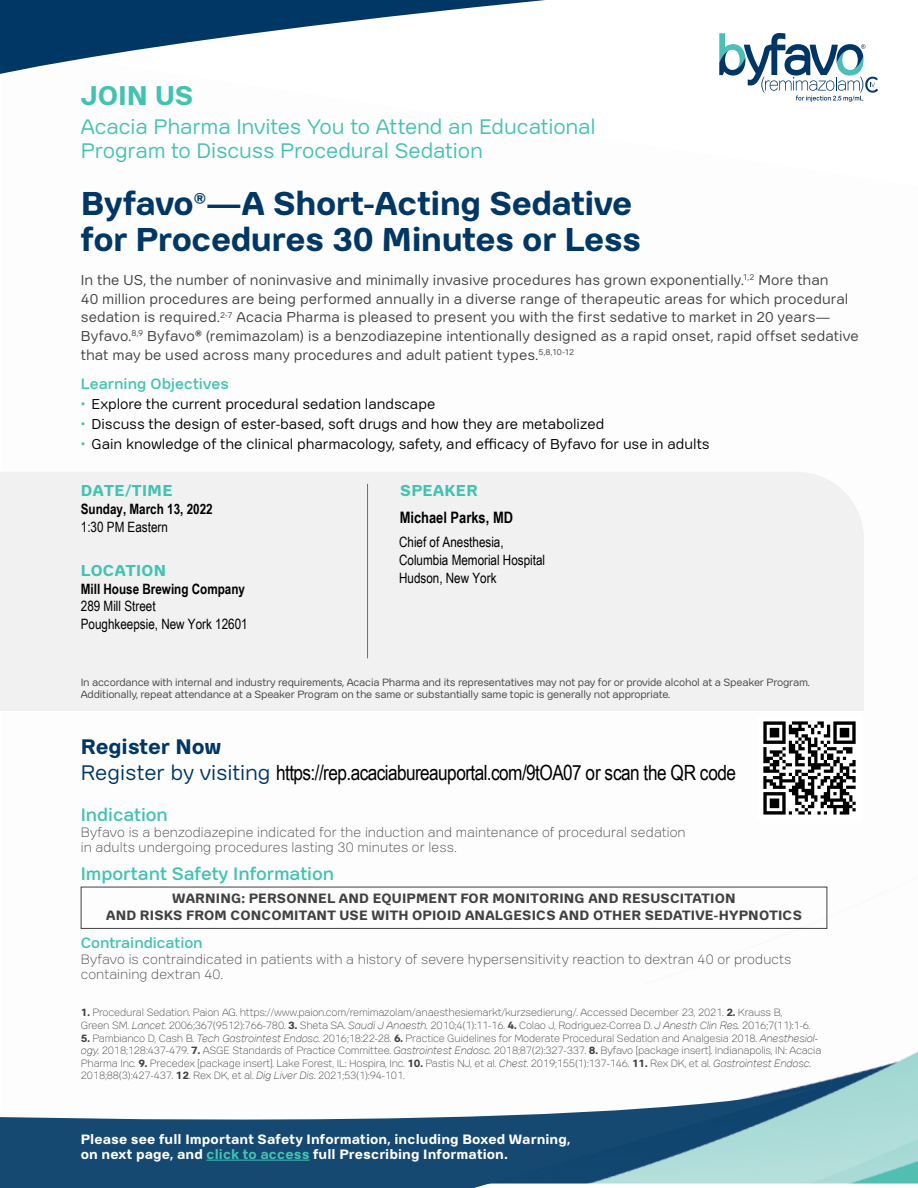
<style>
.page{position:relative;width:918px;height:1188px;background:#fff}
.page>*{position:absolute;margin:0;border:0;box-sizing:border-box;transform-origin:0 0}
.t1{font:700 33px/36px "Kana Sans";letter-spacing:-.015em;color:#003764}
.t2{font:700 27px "Kana Sans";color:#42c2b1}
.t3{font:21px/24px "Kana Sans";letter-spacing:-.005em;color:#42c2b1}
.t4{font:21px "Arial Narrow";letter-spacing:-.025em;color:#000}
.t5{font:700 21px "Kana Sans";letter-spacing:-.005em;color:#003764}
.t6{font:500 18px "Kana Sans";color:#42c2b1}
.t7{font:700 15.75px "Kana Sans";letter-spacing:.025em;color:#42c2b1}
.t8{font:700 15.75px "Arial Narrow";color:#000}
.t9{font:500 15px "Kana Sans";color:#42c2b1}
.t10{font:14.25px/18.8px "Kana Sans";letter-spacing:.005em;color:#414042}
.t11{font:14.25px "Kana Sans";color:#000}
.t12{font:14.25px/18px "Arial Narrow";color:#000}
.t13{font:700 14.25px "Arial Narrow";color:#000}
.t14{font:300 13.5px/15px "Kana Sans";letter-spacing:.005em;color:#414042}
.t15{font:700 13.5px/16.5px "Kana Sans";letter-spacing:.015em;color:#414042;text-align:center}
.t16{font:700 13.5px/15px "Kana Sans";letter-spacing:.01em;color:#fff}
.t17{font:300 10.5px/12.6px "Kana Sans";letter-spacing:-.015em;color:#414042}
.t18{font:10.5px/12.6px "Kana Sans";letter-spacing:-.015em;color:#414042}
.s1{color:#42c2b1}
.s2{font-family:"Kana Sans";color:#003764}
.s3{font-weight:700}
.s4{font-family:"Kana Sans Regular 4";font-weight:400}
</style>
<div class="page">
<img style="left:80px;top:886px;width:838px;height:298px">
<svg style="left:0;top:1077px;width:856px;height:111px;fill:#154971"></svg>
<div style="left:81px;top:887px;width:746px;height:42px;border:1px solid #414042"></div>
<hr style="left:206px;top:1160px;width:104px;height:1px;background:#42c2b1">
<svg style="left:0;top:0;width:545px;height:74px"></svg>
<div style="left:0;top:472px;width:864px;height:239px;background:#f1f1f2"></div>
<hr style="left:367px;top:484px;width:1px;height:174px;background:#6d6e71">
<svg style="left:719px;top:33px;width:159px;height:69px"></svg>
<img style="left:763px;top:721px;width:93px;height:94px">
<h2 class="t2" style="left:81px;top:75px;width:114px">JOIN US</h2>
<h3 class="t3" style="left:81px;top:113px;width:516px">Acacia Pharma Invites You to Attend an Educational<br>Program to Discuss Procedural Sedation</h3>
<h1 class="t1" style="left:81px;top:183px;width:562px">Byfavo<sup>©</sup>—A Short-Acting Sedative for Procedures 30 Minutes or Less</h1>
<p class="t10" style="left:81px;top:269px;width:779px">In the US, the number of noninvasive and minimally invasive procedures has grown exponentially.<sup>1,2</sup> More than<br>40 million procedures are being performed annually in a diverse range of therapeutic areas for which procedural sedation is required.<sup>2-7</sup> Acacia Pharma is pleased to present you with the first sedative to market in 20 years— Byfavo.<sup>8,9</sup> Byfavo<sup>©</sup> (remimazolam) is a benzodiazepine intentionally designed as a rapid onset, rapid offset sedative that may be used across many procedures and adult patient types.<sup>5,8,10-12</sup></p>
<h3 class="t9" style="left:81px;top:372px;width:149px">Learning Objectives</h3>
<h3 class="t11" style="left:81px;top:393px;width:356px"><span class="s1">•</span> Explore the current procedural sedation landscape</h3>
<h3 class="t11" style="left:81px;top:414px;width:525px"><span class="s1">•</span> Discuss the design of ester-based, soft drugs and how they are metabolized</h3>
<h3 class="t11" style="left:81px;top:434px;width:630px"><span class="s1">•</span> Gain knowledge of the clinical pharmacology, safety, and efficacy of Byfavo for use in adults</h3>
<h3 class="t7" style="left:81px;top:479px;width:93px">DATE/TIME</h3>
<h3 class="t13" style="left:81px;top:498px;width:133px">Sunday, March 13, 2022</h3>
<h3 class="t12" style="left:81px;top:517px;width:89px">1:30 PM Eastern</h3>
<h3 class="t7" style="left:81px;top:559px;width:87px">LOCATION</h3>
<h3 class="t13" style="left:81px;top:578px;width:166px">Mill House Brewing Company</h3>
<h3 class="t12" style="left:81px;top:597px;width:168px">289 Mill Street<br>Poughkeepsie, New York 12601</h3>
<h3 class="t7" style="left:400px;top:479px;width:79px">SPEAKER</h3>
<h3 class="t8" style="left:400px;top:506px;width:115px">Michael Parks, MD</h3>
<h3 class="t12" style="left:399px;top:532px;width:148px">Chief of Anesthesia,<br>Columbia Memorial Hospital<br>Hudson, New York</h3>
<p class="t18" style="left:81px;top:675px;width:731px">In accordance with internal and industry requirements, Acacia Pharma and its representatives may not pay for or provide alcohol at a Speaker Program.<br>Additionally, repeat attendance at a Speaker Program on the same or substantially same topic is generally not appropriate.</p>
<h3 class="t5" style="left:81px;top:732px;width:142px">Register Now</h3>
<h3 class="t4" style="left:81px;top:757px;width:657px"><span class="s2">Register by visiting</span> https://rep.acaciabureauportal.com/9tOA07 or scan the QR code</h3>
<h3 class="t6" style="left:81px;top:802px;width:89px">Indication</h3>
<p class="t14" style="left:81px;top:824px;width:607px">Byfavo is a benzodiazepine indicated for the induction and maintenance of procedural sedation in adults undergoing procedures lasting 30 minutes or less.</p>
<h3 class="t6" style="left:81px;top:860px;width:255px">Important Safety Information</h3>
<p class="t15" style="left:106px;top:889px;width:697px">WARNING: PERSONNEL AND EQUIPMENT FOR MONITORING AND RESUSCITATION<br>AND RISKS FROM CONCOMITANT USE WITH OPIOID ANALGESICS AND OTHER SEDATIVE-HYPNOTICS</p>
<h3 class="t9" style="left:81px;top:932px;width:123px">Contraindication</h3>
<p class="t14" style="left:81px;top:951px;width:712px">Byfavo is contraindicated in patients with a history of severe hypersensitivity reaction to dextran 40 or products containing dextran 40.</p>
<p class="t17" style="left:81px;top:1006px;width:731px"><span class="s3">1.</span> Procedural Sedation. Paion AG. https://www.paion.com/remimazolam/anaesthesiemarkt/kurzsedierung/. Accessed December 23, 2021. <span class="s3">2.</span> Krauss B,<br>Green SM. <span class="s4">Lancet</span>. 2006;367(9512):766-780. <span class="s3">3.</span> Sheta SA. <span class="s4">Saudi J Anaesth.</span> 2010;4(1):11-16. <span class="s3">4.</span> Colao J, Rodriguez-Correa D. <span class="s4">J Anesth Clin Res.</span> 2016;7(11):1-6.</p>
<p class="t17" style="left:81px;top:1031px;width:742px"><span class="s3">5.</span> Pambianco D, Cash B. <span class="s4">Tech Gastrointest Endosc.</span> 2016;18:22-28. <span class="s3">6.</span> Practice Guidelines for Moderate Procedural Sedation and Analgesia 2018. <span class="s4">Anesthesiol&shy;ogy.</span> 2018;128:437-479. <span class="s3">7.</span> ASGE Standards of Practice Committee. <span class="s4">Gastrointest Endosc.</span> 2018;87(2):327-337. <span class="s3">8.</span> Byfavo [package insert]. Indianapolis, IN: Acacia Pharma Inc. <span class="s3">9.</span> Precedex [package insert]. Lake Forest, IL: Hospira, Inc. <span class="s3">10.</span> Pastis NJ, et al. <span class="s4">Chest</span>. 2019;155(1):137-146. <span class="s3">11.</span> Rex DK, et al. <span class="s4">Gastrointest Endosc</span>.<br>2018;88(3):427-437. <span class="s3">12</span>. Rex DK, et al. <span class="s4">Dig Liver Dis</span>. 2021;53(1):94-101.</p>
<p class="t16" style="left:81px;top:1130px;width:491px">Please see full Important Safety Information, including Boxed Warning, on next page, and <span class="s1">click to access</span> full Prescribing Information.</p>
</div>
